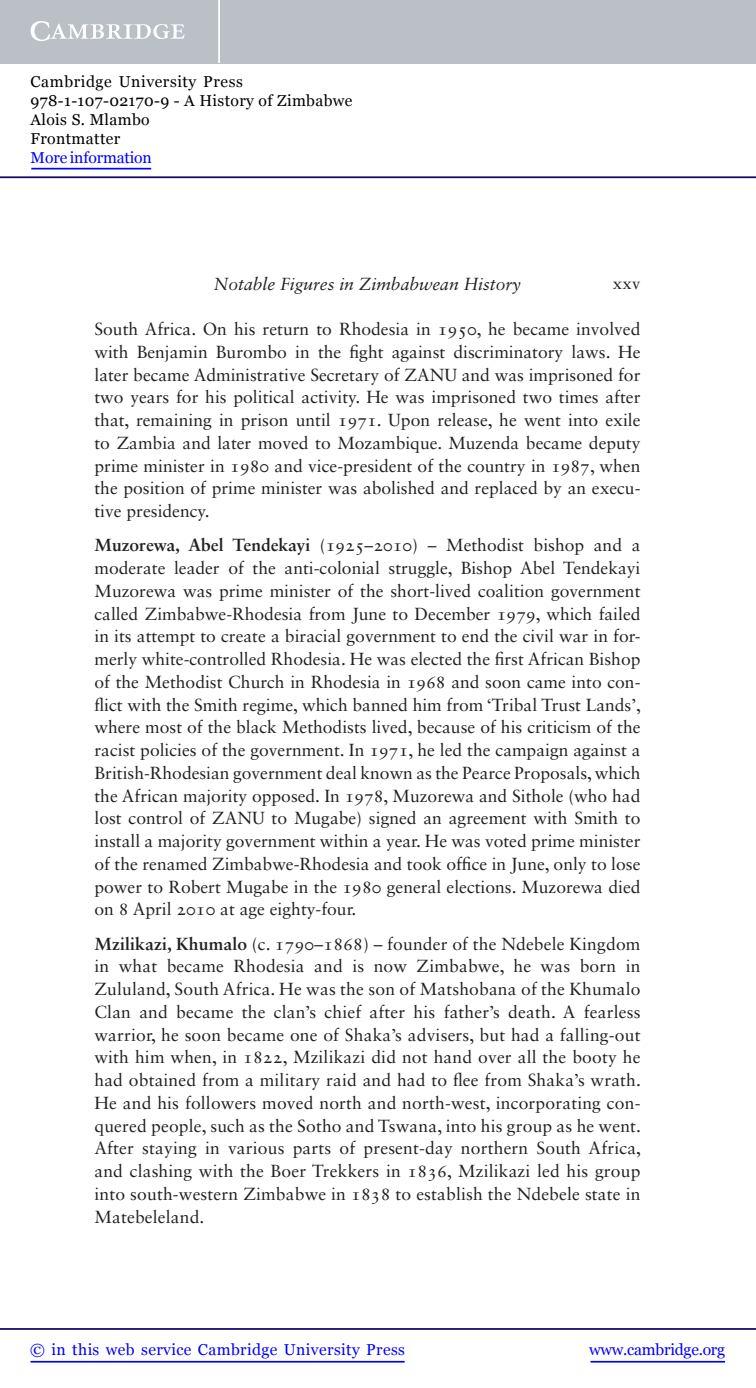
<style>
.page{position:relative;width:756px;height:1388px;background:#fff}
.page>*{position:absolute;margin:0;border:0;box-sizing:border-box;transform-origin:0 0}
.t1{font:17.5px/22.8px "Sabon LT Std";color:#231f20;text-align:justify}
.t2{font:italic 17.5px "Sabon LT Std";color:#231f20}
.t3{font:16.62px "Sabon LT Std";color:#231f20}
.t4{font:15.75px/18.9px "Georgia";letter-spacing:.025em;color:#000}
.t5{font:15.75px "Georgia";letter-spacing:.025em;color:#00f}
.t6{font:15.75px "Georgia";letter-spacing:-.015em;color:#00f}
.t7{font:15.75px "Georgia";letter-spacing:-.01em;color:#00f}
.s1{font-weight:700}
</style>
<div class="page">
<hr style="left:591px;top:1361px;width:134px;height:1px;background:#00f">
<hr style="left:0;top:1328px;width:756px;height:2px;background:#150666">
<hr style="left:31px;top:1361px;width:374px;height:1px;background:#00f">
<div style="left:0;top:0;width:756px;height:63px;background:#bac0c6"></div>
<svg style="left:31px;top:21px;width:154px;height:20px"></svg>
<hr style="left:218px;top:0;width:2px;height:63px;background:#fff">
<hr style="left:0;top:176px;width:756px;height:2px;background:#150666">
<hr style="left:31px;top:168px;width:120px;height:1px;background:#00f">
<p class="t4" style="left:31px;top:73px;width:323px">Cambridge University Press<br>978-1-107-02170-9 - A History of Zimbabwe<br>Alois S. Mlambo<br>Frontmatter</p>
<p class="t7" style="left:31px;top:148px;width:123px">More information</p>
<p class="t2" style="left:214px;top:276px;width:309px">Notable Figures in Zimbabwean History</p>
<p class="t3" style="left:613px;top:277px;width:29px">xxv</p>
<p class="t1" style="left:94px;top:319px;width:548px">South Africa. On his return to Rhodesia in 1950, he became involved with Benjamin Burombo in the fight against discriminatory laws. He later became Administrative Secretary of ZANU and was imprisoned for two years for his political activity. He was imprisoned two times after that, remaining in prison until 1971. Upon release, he went into exile to Zambia and later moved to Mozambique. Muzenda became deputy prime minister in 1980 and vice-president of the country in 1987, when the position of prime minister was abolished and replaced by an execu&shy;tive presidency.</p>
<p class="t1" style="left:94px;top:535px;width:548px"><span class="s1">Muzorewa, Abel Tendekayi</span> (1925–2010) – Methodist bishop and a moderate leader of the anti-colonial struggle, Bishop Abel Tendekayi Muzorewa was prime minister of the short-lived coalition government called Zimbabwe-Rhodesia from June to December 1979, which failed in its attempt to create a biracial government to end the civil war in for&shy;merly white-controlled Rhodesia. He was elected the first African Bishop of the Methodist Church in Rhodesia in 1968 and soon came into con&shy;flict with the Smith regime, which banned him from ‘Tribal Trust Lands’, where most of the black Methodists lived, because of his criticism of the racist policies of the government. In 1971, he led the campaign against a British-Rhodesian government deal known as the Pearce Proposals, which the African majority opposed. In 1978, Muzorewa and Sithole (who had lost control of ZANU to Mugabe) signed an agreement with Smith to install a majority government within a year. He was voted prime minister of the renamed Zimbabwe-Rhodesia and took office in June, only to lose power to Robert Mugabe in the 1980 general elections. Muzorewa died on 8 April 2010 at age eighty-four.</p>
<p class="t1" style="left:94px;top:934px;width:548px"><span class="s1">Mzilikazi, Khumalo</span> (c. 1790–1868) – founder of the Ndebele Kingdom in what became Rhodesia and is now Zimbabwe, he was born in Zululand, South Africa. He was the son of Matshobana of the Khumalo Clan and became the clan’s chief after his father’s death. A fearless warrior, he soon became one of Shaka’s advisers, but had a falling-out with him when, in 1822, Mzilikazi did not hand over all the booty he had obtained from a military raid and had to flee from Shaka’s wrath.<br>He and his followers moved north and north-west, incorporating con&shy;quered people, such as the Sotho and Tswana, into his group as he went.<br>After staying in various parts of present-day northern South Africa, and clashing with the Boer Trekkers in 1836, Mzilikazi led his group into south-western Zimbabwe in 1838 to establish the Ndebele state in Matebeleland.</p>
<p class="t5" style="left:30px;top:1339px;width:376px">© in this web service Cambridge University Press</p>
<p class="t6" style="left:589px;top:1339px;width:137px">www.cambridge.org</p>
</div>
